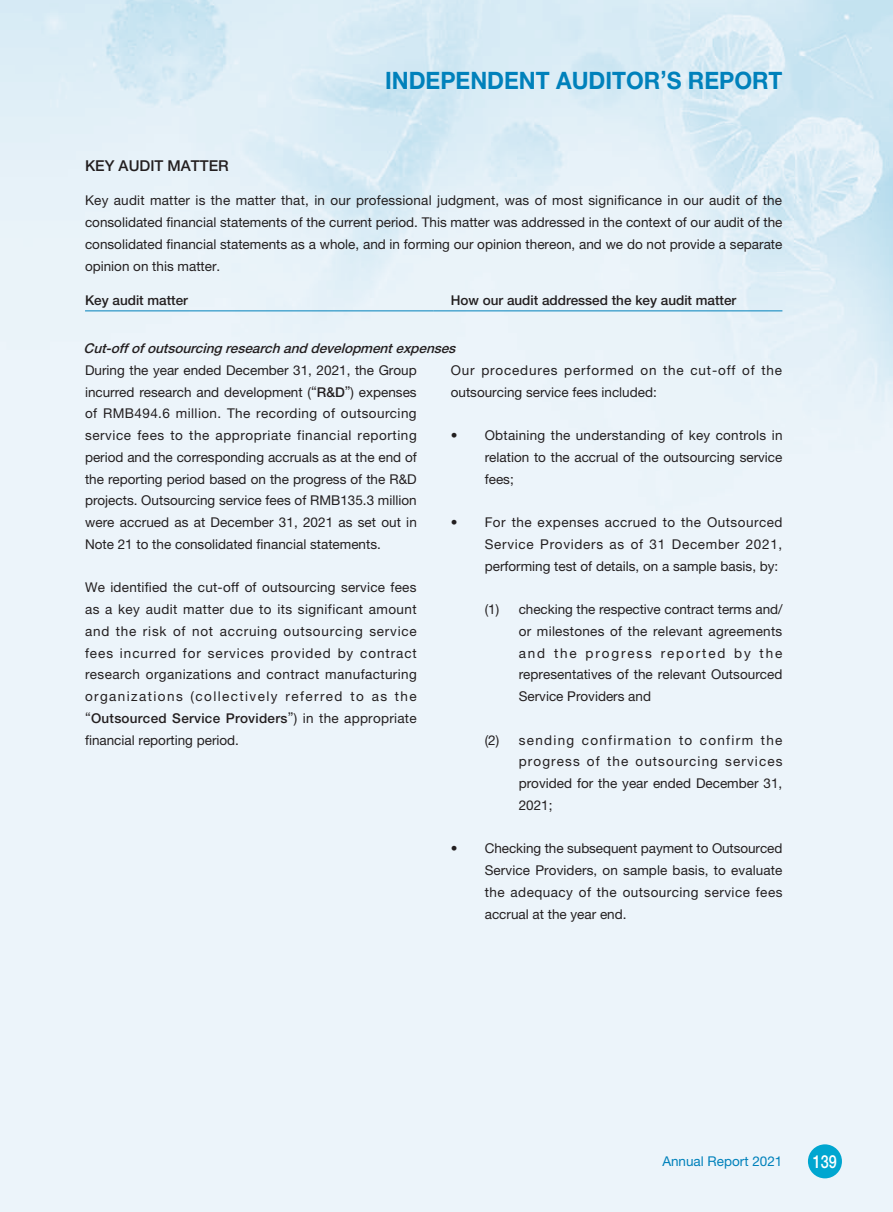
<style>
.page{position:relative;width:893px;height:1212px;background:#fff}
.page>*{position:absolute;margin:0;border:0;box-sizing:border-box;transform-origin:0 0}
.t1{font:700 24px "Helvetica Neue LT Std";color:#0081bb;scale:.95 1}
.t2{font:500 18px "Helvetica Neue LT Std";color:#fff;scale:.8 1}
.t3{font:500 15px "Helvetica Neue LT Std";color:#231f20}
.t4{font:13.5px/21.8px "Helvetica Neue LT Std";color:#231f20;text-align:justify}
.t5{font:13.5px/21.8px "Helvetica Neue LT Std";letter-spacing:.06em;color:#231f20}
.t6{font:500 13.5px "Helvetica Neue LT Std";color:#231f20}
.t7{font:italic 500 13.5px "Helvetica Neue LT Std";color:#231f20}
.t8{font:13.5px "Helvetica Neue LT Std";color:#0081bb}
.s1{font-weight:500}
</style>
<div class="page">
<img style="left:0;top:0;width:893px;height:1212px">
<div style="left:808px;top:1144px;width:34px;height:34px;background:#00a6d0;border-radius:50%"></div>
<hr style="left:85px;top:310px;width:349px;height:1px;background:#0081bb">
<hr style="left:434px;top:310px;width:348px;height:1px;background:#0081bb">
<h1 class="t1" style="left:385px;top:66px;width:420px">INDEPENDENT AUDITOR’S REPORT</h1>
<p class="t3" style="left:85px;top:156px;width:145px">KEY AUDIT MATTER</p>
<p class="t4" style="left:85px;top:189px;width:699px">Key audit matter is the matter that, in our professional judgment, was of most significance in our audit of the consolidated financial statements of the current period. This matter was addressed in the context of our audit of the consolidated financial statements as a whole, and in forming our opinion thereon, and we do not provide a separate opinion on this matter.</p>
<p class="t6" style="left:85px;top:292px;width:105px">Key audit matter</p>
<p class="t6" style="left:451px;top:292px;width:287px">How our audit addressed the key audit matter</p>
<p class="t7" style="left:84px;top:340px;width:377px">Cut-offofoutsourcing researchand developmentexpenses</p>
<p class="t4" style="left:85px;top:359px;width:333px">During the year ended December 31, 2021, the Group incurred research and development (“<span class="s1">R&amp;D</span>”) expenses of RMB494.6 million. The recording of outsourcing service fees to the appropriate financial reporting period and the corresponding accruals as at the end of the reporting period based on the progress of the R&amp;D projects. Outsourcing service fees of RMB135.3 million were accrued as at December 31, 2021 as set out in Note 21 to the consolidated financial statements.</p>
<p class="t4" style="left:85px;top:576px;width:333px">We identified the cut-off of outsourcing service fees as a key audit matter due to its significant amount and the risk of not accruing outsourcing service fees incurred for services provided by contract research organizations and contract manufacturing organizations (collectively referred to as the “<span class="s1">Outsourced Service Providers</span>”) in the appropriate financial reporting period.</p>
<p class="t5" style="left:451px;top:359px;width:333px">Our procedures performed on the cut-off of the outsourcing service fees included:</p>
<p class="t4" style="left:485px;top:424px;width:299px;text-indent:-34px">• Obtaining the understanding of key controls in relation to the accrual of the outsourcing service fees;</p>
<p class="t4" style="left:485px;top:511px;width:299px;text-indent:-34px">• For the expenses accrued to the Outsourced Service Providers as of 31 December 2021, performing test of details, on a sample basis, by:</p>
<p class="t4" style="left:519px;top:598px;width:265px;text-indent:-34px">(1) checking the respective contract terms and/ or milestones of the relevant agreements and the progress reported by the representatives of the relevant Outsourced Service Providers and</p>
<p class="t4" style="left:519px;top:729px;width:265px;text-indent:-34px">(2) sending confirmation to confirm the progress of the outsourcing services provided for the year ended December 31, 2021;</p>
<p class="t4" style="left:485px;top:837px;width:299px;text-indent:-34px">• Checking the subsequent payment to Outsourced Service Providers, on sample basis, to evaluate the adequacy of the outsourcing service fees accrual at the year end.</p>
<p class="t8" style="left:662px;top:1153px;width:122px">Annual Report 2021</p>
<h2 class="t2" style="left:813px;top:1151px;width:32px">139</h2>
</div>
